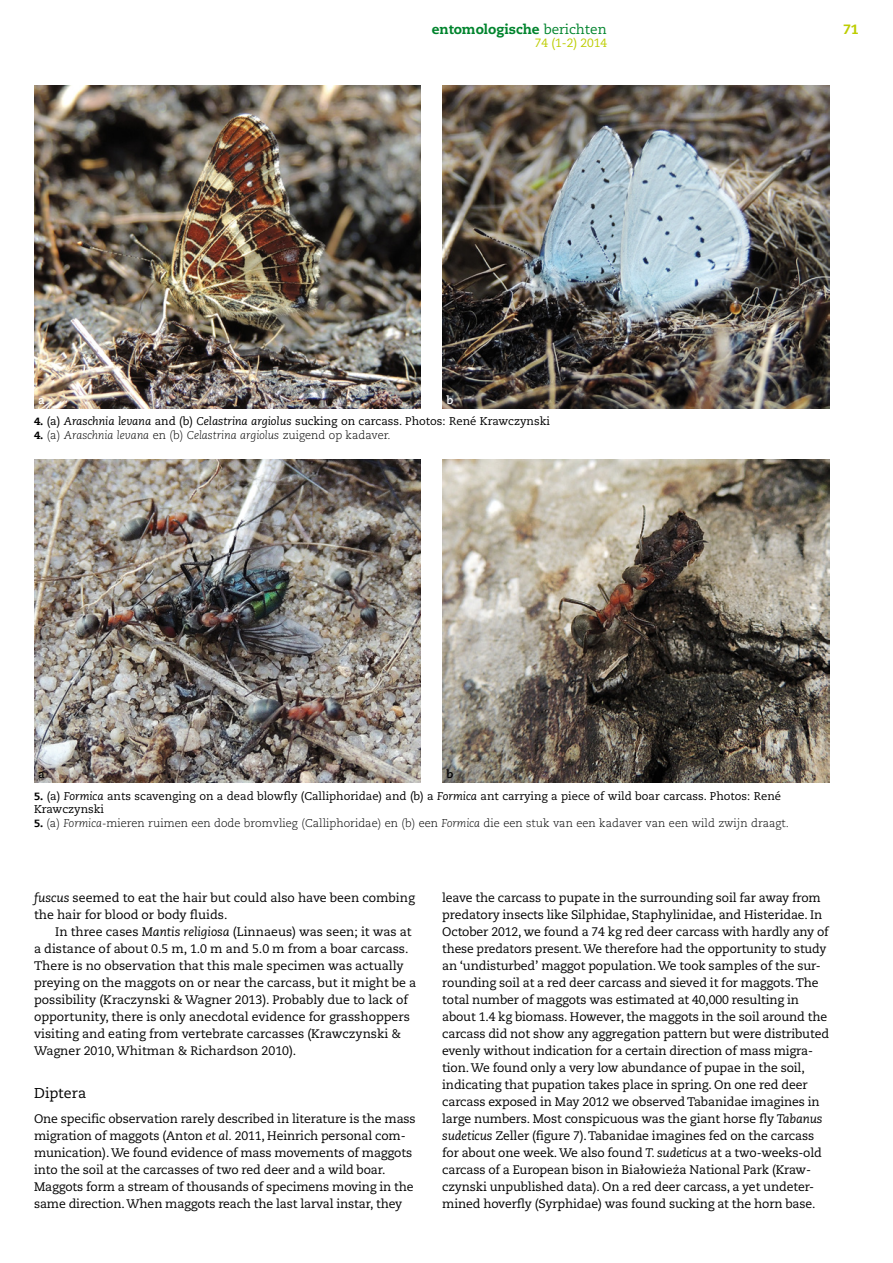
<style>
.page{position:relative;width:893px;height:1263px;background:#fff}
.page>*{position:absolute;margin:0;border:0;box-sizing:border-box;transform-origin:0 0}
.t1{font:14.25px "Caecilia LT Std";color:#000}
.t2{font:800 13.5px "Caecilia LT Std";color:#00842d}
.t3{font:800 13.5px "Caecilia LT Std";color:#bdcd00}
.t4{font:12.3px/17px "Caecilia LT Std";letter-spacing:-.01em;color:#000}
.t5{font:12px "Caecilia LT Std";color:#bdcd00}
.t6{font:11.25px/13.5px "Caecilia LT Std";color:#000}
.t7{font:300 11.25px "Caecilia LT Std";color:#000}
.t8{font:italic 300 11.25px "Caecilia LT Std";color:#000}
.t9{font:700 11.25px "Caecilia LT Std";color:#fff}
.t10{font:700 11.25px "Caecilia LT Std";color:#000}
.s1{font-weight:400}
.s2{font-weight:800;font-size:10.5px}
.s3{font-style:italic}
.s4{font-weight:800;font-style:normal;font-size:10.5px}
.s5{font-style:normal}
</style>
<div class="page">
<img style="left:34px;top:85px;width:387px;height:323px">
<img style="left:442px;top:85px;width:387px;height:323px">
<img style="left:34px;top:459px;width:387px;height:323px">
<img style="left:442px;top:459px;width:387px;height:323px">
<p class="t2" style="left:432px;top:21px;width:177px">entomologische <span class="s1">berichten</span></p>
<p class="t3" style="left:843px;top:21px;width:17px">71</p>
<p class="t5" style="left:535px;top:36px;width:74px">74 (1-2) 2014</p>
<p class="t9" style="left:38px;top:394px;width:8px">a</p>
<p class="t9" style="left:446px;top:394px;width:8px">b</p>
<p class="t6" style="left:34px;top:415px;width:517px"><span class="s2">4.</span> (a) <span class="s3">Araschnia levana</span> and (b) <span class="s3">Celastrina argiolus</span> sucking on carcass. Photos: René Krawczynski</p>
<p class="t8" style="left:34px;top:429px;width:358px"><span class="s4">4.</span> <span class="s5">(a)</span> Araschnia levana <span class="s5">en (b)</span> Celastrina argiolus <span class="s5">zuigend op kadaver.</span></p>
<p class="t10" style="left:38px;top:768px;width:8px">a</p>
<p class="t10" style="left:446px;top:768px;width:8px">b</p>
<p class="t6" style="left:34px;top:789px;width:749px"><span class="s2">5.</span> (a) <span class="s3">Formica</span> ants scavenging on a dead blowfly (Calliphoridae) and (b) a <span class="s3">Formica</span> ant carrying a piece of wild boar carcass. Photos: René<br>Krawczynski</p>
<p class="t7" style="left:34px;top:816px;width:756px"><span class="s2">5.</span> (a) <span class="s3">Formica</span>-mieren ruimen een dode bromvlieg (Calliphoridae) en (b) een <span class="s3">Formica</span> die een stuk van een kadaver van een wild zwijn draagt.</p>
<p class="t4" style="left:34px;top:889px;width:382px"><span class="s3">fuscus</span> seemed to eat the hair but could also have been combing the hair for blood or body fluids.</p>
<p class="t4" style="left:34px;top:923px;width:384px;text-indent:21px">In three cases <span class="s3">Mantis religiosa</span> (Linnaeus) was seen; it was at a distance of about 0.5 m, 1.0 m and 5.0 m from a boar carcass.<br>There is no observation that this male specimen was actually preying on the maggots on or near the carcass, but it might be a possibility (Kraczynski &amp; Wagner 2013). Probably due to lack of opportunity, there is only anecdotal evidence for grasshoppers visiting and eating from vertebrate carcasses (Krawczynski &amp; Wagner 2010, Whitman &amp; Richardson 2010).</p>
<p class="t1" style="left:34px;top:1085px;width:54px">Diptera</p>
<p class="t4" style="left:34px;top:1110px;width:383px">One specific observation rarely described in literature is the mass migration of maggots (Anton <span class="s3">et al.</span> 2011, Heinrich personal com&shy;munication). We found evidence of mass movements of maggots into the soil at the carcasses of two red deer and a wild boar.<br>Maggots form a stream of thousands of specimens moving in the same direction. When maggots reach the last larval instar, they</p>
<p class="t4" style="left:442px;top:889px;width:388px">leave the carcass to pupate in the surrounding soil far away from predatory insects like Silphidae, Staphylinidae, and Histeridae. In October 2012, we found a 74 kg red deer carcass with hardly any of these predators present. We therefore had the opportunity to study an ‘undisturbed’ maggot population. We took samples of the sur&shy;rounding soil at a red deer carcass and sieved it for maggots. The total number of maggots was estimated at 40,000 resulting in about 1.4 kg biomass. However, the maggots in the soil around the carcass did not show any aggregation pattern but were distributed evenly without indication for a certain direction of mass migra&shy;tion. We found only a very low abundance of pupae in the soil, indicating that pupation takes place in spring. On one red deer carcass exposed in May 2012 we observed Tabanidae imagines in large numbers. Most conspicuous was the giant horse fly <span class="s3">Tabanus sudeticus</span> Zeller (figure 7). Tabanidae imagines fed on the carcass for about one week. We also found <span class="s3">T. sudeticus</span> at a two-weeks-old carcass of a European bison in Białowiez˙a National Park (Kraw&shy;czynski unpublished data). On a red deer carcass, a yet undeter&shy;mined hoverfly (Syrphidae) was found sucking at the horn base.</p>
</div>
